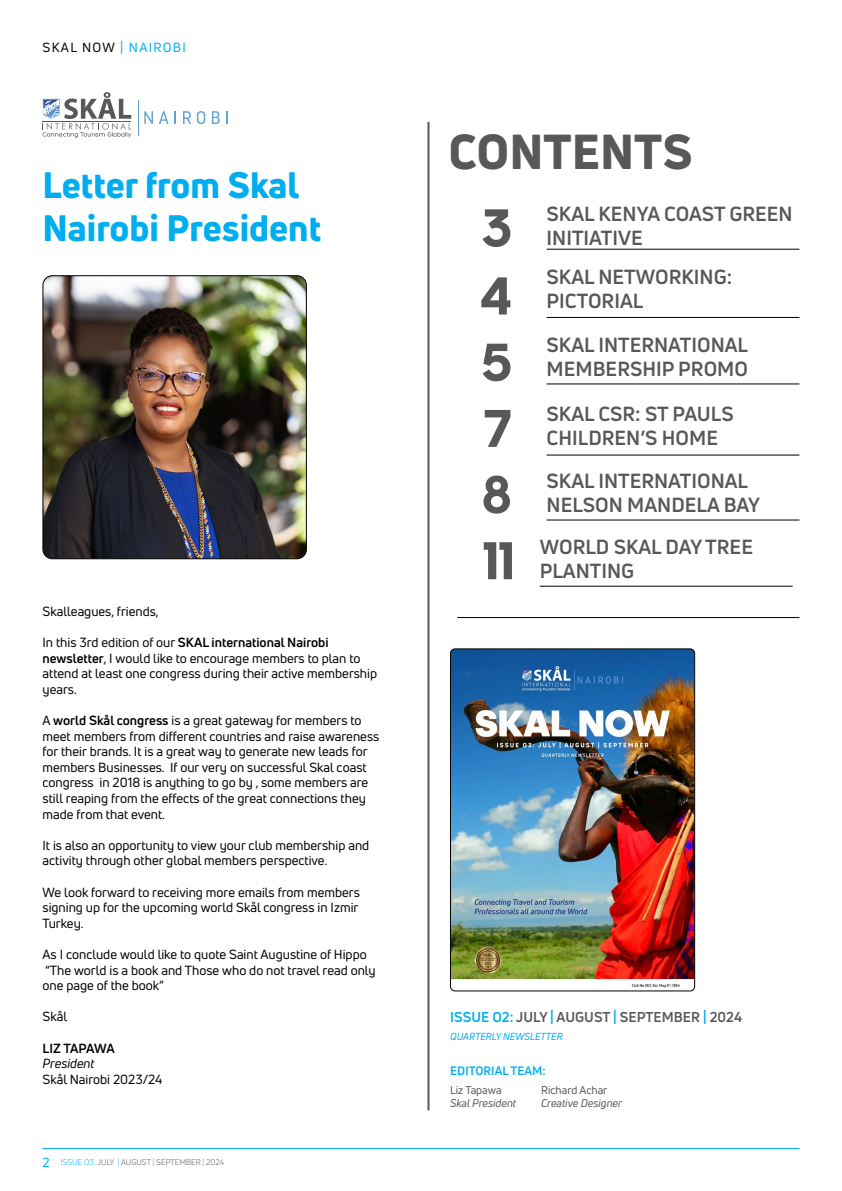
<style>
.page{position:relative;width:842px;height:1191px;background:#fff}
.page>*{position:absolute;margin:0;border:0;box-sizing:border-box;transform-origin:0 0}
.t1{font:700 54px/66.5px "adineue PRO";color:#58585b;text-align:justify}
.t2{font:800 48px "Uni Neue";color:#58585b}
.t3{font:800 36px/43.2px "Uni Neue";color:#00aeef}
.t4{font:700 20px/24px "Uni Neue";color:#58585b}
.t5{font:700 14px "Uni Neue";color:#58585b}
.t6{font:13px/15.6px "Uni Neue";color:#000}
.t7{font:13px "Uni Neue";letter-spacing:.1em;color:#00aeef}
.t8{font:700 13px "Uni Neue";letter-spacing:-.025em;color:#000}
.t9{font:italic 13px "Uni Neue";color:#000}
.t10{font:700 12px "Uni Neue";color:#00aeef}
.t11{font:italic 11px "Uni Neue";color:#58585b}
.t12{font:11px "Uni Neue";color:#58585b}
.t13{font:italic 10px "Uni Neue";color:#00aeef}
.t14{font:8px "Uni Neue";color:#58585b}
.s1{color:#000}
.s2{font-weight:700}
.s3{color:#00aeef}
</style>
<div class="page">
<hr style="left:43px;top:1148px;width:756px;height:1px;background:#00aeef">
<svg style="left:43px;top:92px;width:88px;height:46px"></svg>
<hr style="left:138px;top:100px;width:1px;height:35px;background:#62a3d4">
<svg style="left:144px;top:111px;width:9px;height:13px"></svg>
<svg style="left:159px;top:111px;width:17px;height:13px"></svg>
<svg style="left:183px;top:111px;width:8px;height:13px"></svg>
<svg style="left:197px;top:111px;width:8px;height:13px"></svg>
<svg style="left:212px;top:111px;width:8px;height:13px"></svg>
<svg style="left:226px;top:111px;width:2px;height:13px"></svg>
<hr style="left:427px;top:122px;width:2px;height:988px;background:#58585b">
<img style="left:43px;top:276px;width:262px;height:283px">
<div style="left:43px;top:275px;width:264px;height:284px;border:1px solid #000;border-radius:9px"></div>
<hr style="left:547px;top:249px;width:252px;height:1px;background:#000">
<hr style="left:547px;top:317px;width:252px;height:1px;background:#000">
<hr style="left:547px;top:383px;width:252px;height:1px;background:#000">
<hr style="left:547px;top:454px;width:252px;height:1px;background:#000">
<hr style="left:547px;top:519px;width:252px;height:1px;background:#000">
<hr style="left:540px;top:585px;width:253px;height:1px;background:#000">
<hr style="left:457px;top:617px;width:342px;height:1px;background:#000">
<img style="left:450px;top:650px;width:244px;height:341px">
<div style="left:450px;top:648px;width:245px;height:343px;border:1px solid #000;border-radius:5px"></div>
<p class="t7" style="left:43px;top:40px;width:145px"><span class="s1">SKAL NOW</span> | NAIROBI</p>
<h3 class="t3" style="left:43px;top:163px;width:280px">Letter from Skal<br>Nairobi President</h3>
<p class="t6" style="left:43px;top:603px;width:118px">Skalleagues, friends,</p>
<p class="t6" style="left:43px;top:634px;width:336px">In this 3rd edition of our <span class="s2">SKAL international Nairobi newsletter</span>, I would like to encourage members to plan to attend at least one congress during their active membership years.</p>
<p class="t6" style="left:43px;top:712px;width:338px">A <span class="s2">world Skål congress</span> is a great gateway for members to meet members from different countries and raise awareness for their brands. It is a great way to generate new leads for members Businesses. If our very on successful Skal coast congress in 2018 is anything to go by , some members are still reaping from the effects of the great connections they made from that event.</p>
<p class="t6" style="left:43px;top:837px;width:328px">It is also an opportunity to view your club membership and activity through other global members perspective.</p>
<p class="t6" style="left:43px;top:884px;width:319px;text-align:justify">We look forward to receiving more emails from members signing up for the upcoming world Skål congress in Izmir Turkey.</p>
<p class="t6" style="left:43px;top:946px;width:335px">As I conclude would like to quote Saint Augustine of Hippo “The world is a book and Those who do not travel read only one page of the book”</p>
<p class="t6" style="left:43px;top:1009px;width:26px">Skål</p>
<p class="t8" style="left:43px;top:1039px;width:74px">LIZ TAPAWA</p>
<p class="t9" style="left:43px;top:1055px;width:53px">President</p>
<p class="t6" style="left:43px;top:1071px;width:121px">Skål Nairobi 2023/24</p>
<p class="t7" style="left:43px;top:1154px;width:9px">2</p>
<p class="t14" style="left:61px;top:1157px;width:165px"><span class="s3">ISSUE O3:</span> JULY <span class="s3">|</span> AUGUST <span class="s3">|</span> SEPTEMBER <span class="s3">|</span> 2024</p>
<h2 class="t2" style="left:448px;top:119px;width:246px">CONTENTS</h2>
<h1 class="t1" style="left:480px;top:194px;width:35px">3<br>4<br>5<br>7<br>8<br>11</h1>
<h3 class="t4" style="left:547px;top:201px;width:248px">SKAL KENYA COAST GREEN<br>INITIATIVE</h3>
<h3 class="t4" style="left:547px;top:264px;width:187px">SKAL NETWORKING:<br>PICTORIAL</h3>
<h3 class="t4" style="left:547px;top:332px;width:203px">SKAL INTERNATIONAL<br>MEMBERSHIP PROMO</h3>
<h3 class="t4" style="left:547px;top:402px;width:189px">SKAL CSR: ST PAULS<br>CHILDREN’S HOME</h3>
<h3 class="t4" style="left:547px;top:468px;width:215px">SKAL INTERNATIONAL<br>NELSON MANDELA BAY</h3>
<h3 class="t4" style="left:540px;top:534px;width:215px">WORLD SKAL DAY TREE<br>PLANTING</h3>
<p class="t5" style="left:450px;top:1008px;width:293px"><span class="s3">ISSUE O2:</span> JULY <span class="s3">|</span> AUGUST <span class="s3">|</span> SEPTEMBER <span class="s3">|</span> 2024</p>
<p class="t13" style="left:450px;top:1030px;width:114px">QUARTERLY NEWSLETTER</p>
<p class="t10" style="left:450px;top:1062px;width:97px">EDITORIAL TEAM:</p>
<p class="t12" style="left:450px;top:1083px;width:53px">Liz Tapawa</p>
<p class="t11" style="left:450px;top:1096px;width:67px">Skal President</p>
<p class="t12" style="left:541px;top:1083px;width:68px">Richard Achar</p>
<p class="t11" style="left:541px;top:1096px;width:83px">Creative Designer</p>
</div>
